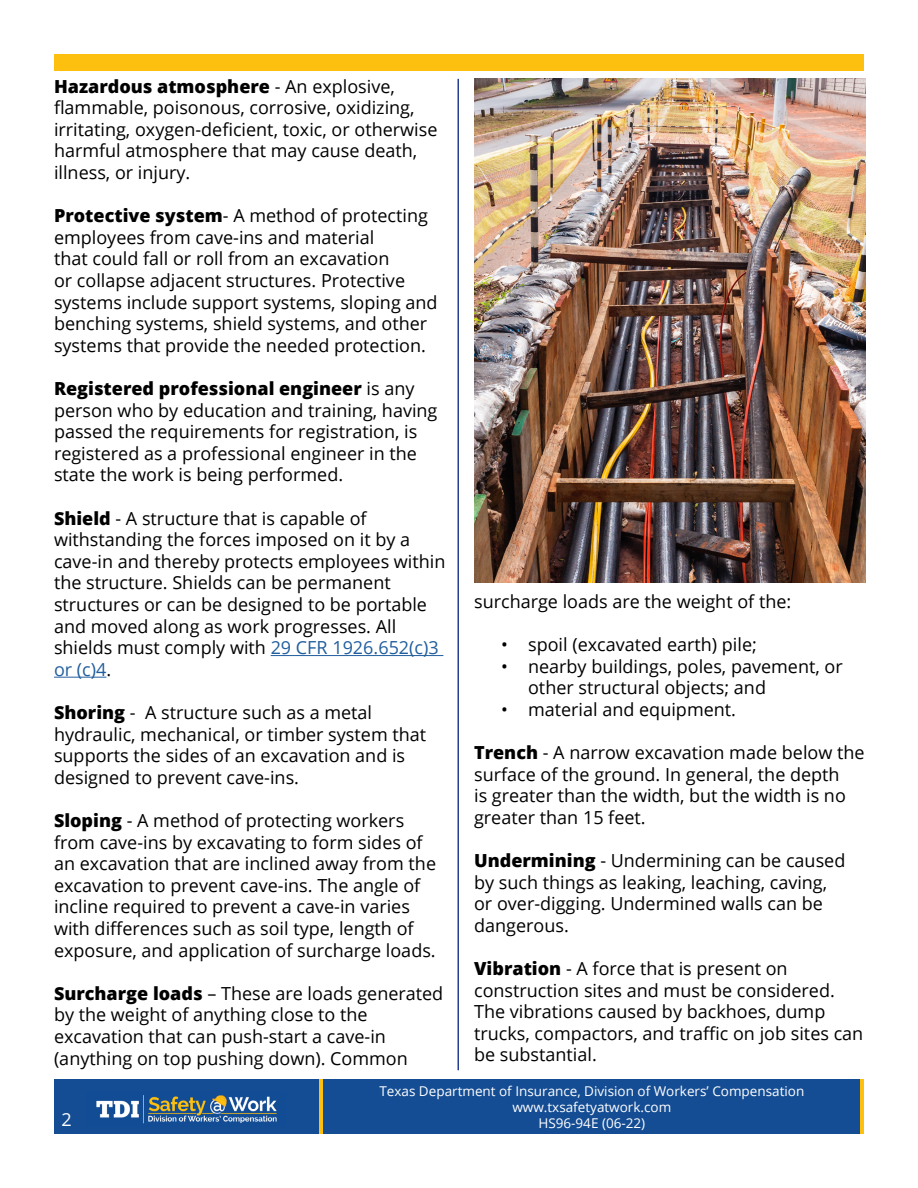
<style>
.page{position:relative;width:918px;height:1188px;background:#fff}
.page>*{position:absolute;margin:0;border:0;box-sizing:border-box;transform-origin:0 0}
.t1{font:18px/21.6px "Open Sans";color:#000}
.t2{font:18px "Open Sans";color:#fff}
.t3{font:13.5px/16.2px "Open Sans";color:#fff;text-align:center}
.s1{font-weight:800}
.s2{color:#215e9e}
</style>
<div class="page">
<img style="left:474px;top:79px;width:392px;height:503px">
<div style="left:54px;top:1080px;width:810px;height:54px;background:#154d94"></div>
<img style="left:96px;top:1095px;width:181px;height:29px">
<hr style="left:860px;top:1080px;width:4px;height:54px;background:#fec00f">
<hr style="left:319px;top:1080px;width:4px;height:54px;background:#fec00f">
<hr style="left:458px;top:79px;width:1px;height:991px;background:#25408f">
<div style="left:54px;top:54px;width:810px;height:17px;background:#fec00f"></div>
<hr style="left:271px;top:655px;width:172px;height:1px;background:#215e9e">
<hr style="left:54px;top:677px;width:52px;height:1px;background:#215e9e">
<p class="t1" style="left:54px;top:75px;width:385px"><span class="s1">Hazardous atmosphere</span> - An explosive, flammable, poisonous, corrosive, oxidizing, irritating, oxygen-deficient, toxic, or otherwise harmful atmosphere that may cause death, illness, or injury.</p>
<p class="t1" style="left:54px;top:204px;width:385px"><span class="s1">Protective system</span>- A method of protecting employees from cave-ins and material<br>that could fall or roll from an excavation<br>or collapse adjacent structures. Protective systems include support systems, sloping and benching systems, shield systems, and other systems that provide the needed protection.</p>
<p class="t1" style="left:54px;top:377px;width:385px"><span class="s1">Registered professional engineer</span> is any person who by education and training, having passed the requirements for registration, is registered as a professional engineer in the state the work is being performed.</p>
<p class="t1" style="left:54px;top:507px;width:393px"><span class="s1">Shield</span> - A structure that is capable of withstanding the forces imposed on it by a cave-in and thereby protects employees within the structure. Shields can be permanent structures or can be designed to be portable and moved along as work progresses. All shields must comply with <span class="s2">29 CFR 1926.652(c)3 or (c)4</span>.</p>
<p class="t1" style="left:54px;top:701px;width:374px"><span class="s1">Shoring</span> - A structure such as a metal hydraulic, mechanical, or timber system that supports the sides of an excavation and is designed to prevent cave-ins.</p>
<p class="t1" style="left:54px;top:809px;width:384px"><span class="s1">Sloping</span> - A method of protecting workers from cave-ins by excavating to form sides of an excavation that are inclined away from the excavation to prevent cave-ins. The angle of incline required to prevent a cave-in varies with differences such as soil type, length of exposure, and application of surcharge loads.</p>
<p class="t1" style="left:54px;top:982px;width:391px"><span class="s1">Surcharge loads</span> – These are loads generated by the weight of anything close to the excavation that can push-start a cave-in (anything on top pushing down). Common</p>
<p class="t1" style="left:474px;top:590px;width:319px">surcharge loads are the weight of the:</p>
<p class="t1" style="left:501px;top:633px;width:257px">• spoil (excavated earth) pile;</p>
<p class="t1" style="left:528px;top:655px;width:316px;text-indent:-27px">• nearby buildings, poles, pavement, or other structural objects; and</p>
<p class="t1" style="left:501px;top:698px;width:236px">• material and equipment.</p>
<p class="t1" style="left:474px;top:741px;width:392px"><span class="s1">Trench</span> - A narrow excavation made below the surface of the ground. In general, the depth<br>is greater than the width, but the width is no greater than 15 feet.</p>
<p class="t1" style="left:474px;top:849px;width:373px"><span class="s1">Undermining</span> - Undermining can be caused by such things as leaking, leaching, caving, or over-digging. Undermined walls can be dangerous.</p>
<p class="t1" style="left:474px;top:957px;width:391px"><span class="s1">Vibration</span> - A force that is present on construction sites and must be considered.<br>The vibrations caused by backhoes, dump trucks, compactors, and traffic on job sites can be substantial.</p>
<p class="t3" style="left:379px;top:1082px;width:426px">Texas Department of Insurance, Division of Workers’ Compensation www.txsafetyatwork.com</p>
<p class="t2" style="left:62px;top:1107px;width:12px">2</p>
<p class="t3" style="left:538px;top:1115px;width:108px">HS96-94E (06-22)</p>
</div>
